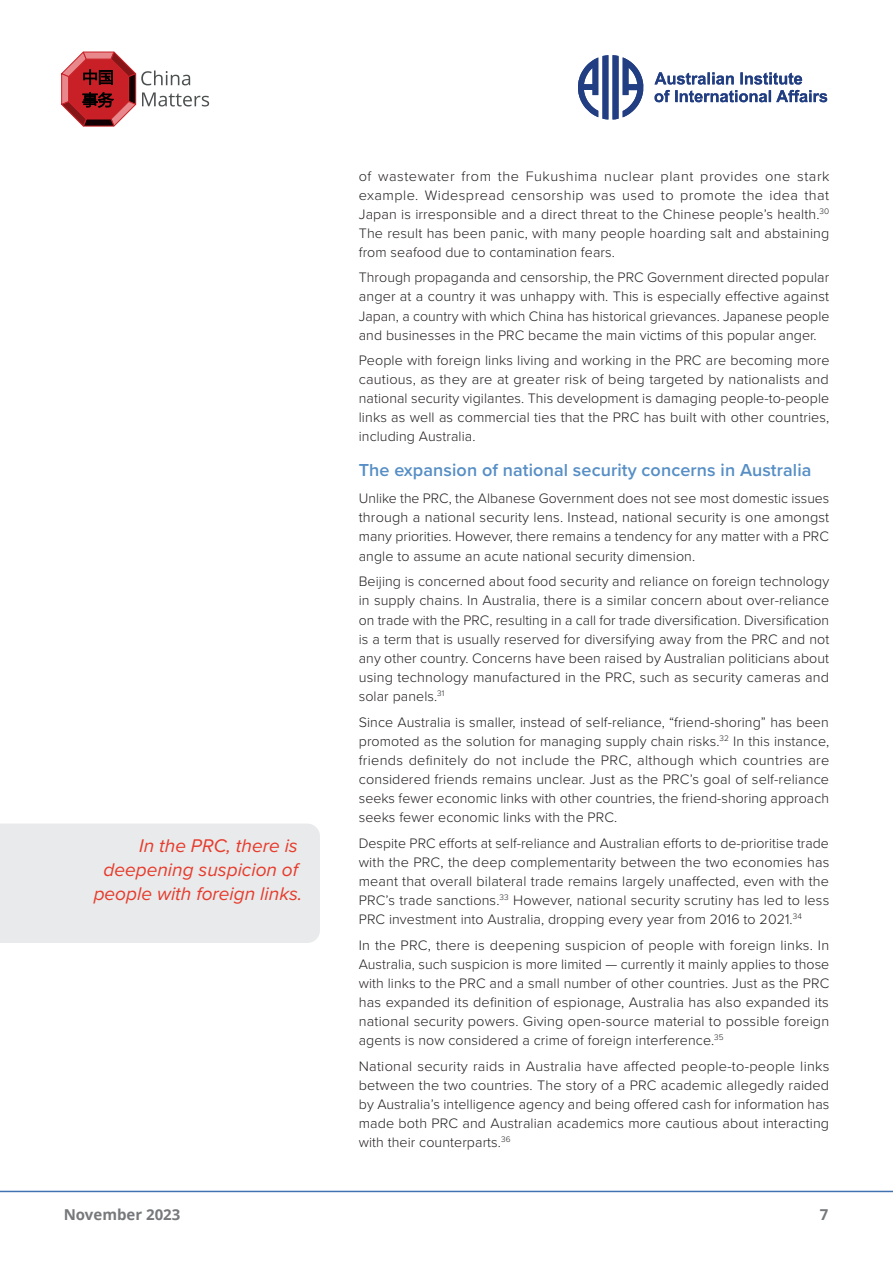
<style>
.page{position:relative;width:893px;height:1263px;background:#fff}
.page>*{position:absolute;margin:0;border:0;box-sizing:border-box;transform-origin:0 0}
.t1{font:italic 19.05px/24px "Proxima Nova";color:#e63b2c;text-align:right}
.New_Stretch_out_body{font:600 18px "Proxima Nova";letter-spacing:.005em;color:#568ec5}
.t2{font:700 15px "Open Sans";color:#76787b}
.New_Stretch_out_body-2{font:300 14.25px/19px "Proxima Nova";letter-spacing:.005em;color:#231f20;text-align:justify}
</style>
<div class="page">
<hr style="left:0;top:1191px;width:893px;height:1px;background:#4072b0">
<svg style="left:62px;top:52px;width:147px;height:74px"></svg>
<svg style="left:578px;top:55px;width:249px;height:64px"></svg>
<div style="left:0;top:824px;width:320px;height:119px;background:#e9eaeb"></div>
<p class="t1" style="left:94px;top:833px;width:210px">In the PRC, there is deepening suspicion of people with foreign links.</p>
<p class="New_Stretch_out_body-2" style="left:359px;top:166px;width:472px">of wastewater from the Fukushima nuclear plant provides one stark example. Widespread censorship was used to promote the idea that Japan is irresponsible and a direct threat to the Chinese people’s health.<sup>30<br></sup>The result has been panic, with many people hoarding salt and abstaining from seafood due to contamination fears.</p>
<p class="New_Stretch_out_body-2" style="left:359px;top:267px;width:472px">Through propaganda and censorship, the PRC Government directed popular anger at a country it was unhappy with. This is especially effective against Japan, a country with which China has historical grievances. Japanese people and businesses in the PRC became the main victims of this popular anger.</p>
<p class="New_Stretch_out_body-2" style="left:359px;top:350px;width:472px">People with foreign links living and working in the PRC are becoming more cautious, as they are at greater risk of being targeted by nationalists and national security vigilantes. This development is damaging people-to-people links as well as commercial ties that the PRC has built with other countries, including Australia.</p>
<p class="New_Stretch_out_body" style="left:359px;top:456px;width:454px">The expansion of national security concerns in Australia</p>
<p class="New_Stretch_out_body-2" style="left:359px;top:488px;width:472px">Unlike the PRC, the Albanese Government does not see most domestic issues through a national security lens. Instead, national security is one amongst many priorities. However, there remains a tendency for any matter with a PRC angle to assume an acute national security dimension.</p>
<p class="New_Stretch_out_body-2" style="left:359px;top:571px;width:472px">Beijing is concerned about food security and reliance on foreign technology in supply chains. In Australia, there is a similar concern about over-reliance on trade with the PRC, resulting in a call for trade diversification. Diversification is a term that is usually reserved for diversifying away from the PRC and not any other country. Concerns have been raised by Australian politicians about using technology manufactured in the PRC, such as security cameras and solar panels.<sup>31</sup></p>
<p class="New_Stretch_out_body-2" style="left:359px;top:711px;width:472px">Since Australia is smaller, instead of self-reliance, “friend-shoring” has been promoted as the solution for managing supply chain risks.<sup>32</sup> In this instance, friends definitely do not include the PRC, although which countries are considered friends remains unclear. Just as the PRC’s goal of self-reliance seeks fewer economic links with other countries, the friend-shoring approach seeks fewer economic links with the PRC.</p>
<p class="New_Stretch_out_body-2" style="left:359px;top:833px;width:472px">Despite PRC efforts at self-reliance and Australian efforts to de-prioritise trade with the PRC, the deep complementarity between the two economies has meant that overall bilateral trade remains largely unaffected, even with the PRC’s trade sanctions.<sup>33</sup> However, national security scrutiny has led to less PRC investment into Australia, dropping every year from 2016 to 2021.<sup>34</sup></p>
<p class="New_Stretch_out_body-2" style="left:359px;top:935px;width:472px">In the PRC, there is deepening suspicion of people with foreign links. In Australia, such suspicion is more limited — currently it mainly applies to those with links to the PRC and a small number of other countries. Just as the PRC has expanded its definition of espionage, Australia has also expanded its national security powers. Giving open-source material to possible foreign agents is now considered a crime of foreign interference.<sup>35</sup></p>
<p class="New_Stretch_out_body-2" style="left:359px;top:1056px;width:472px">National security raids in Australia have affected people-to-people links between the two countries. The story of a PRC academic allegedly raided by Australia’s intelligence agency and being offered cash for information has made both PRC and Australian academics more cautious about interacting with their counterparts.<sup>36</sup></p>
<p class="t2" style="left:64px;top:1204px;width:118px">November 2023</p>
<p class="t2" style="left:820px;top:1204px;width:10px">7</p>
</div>
